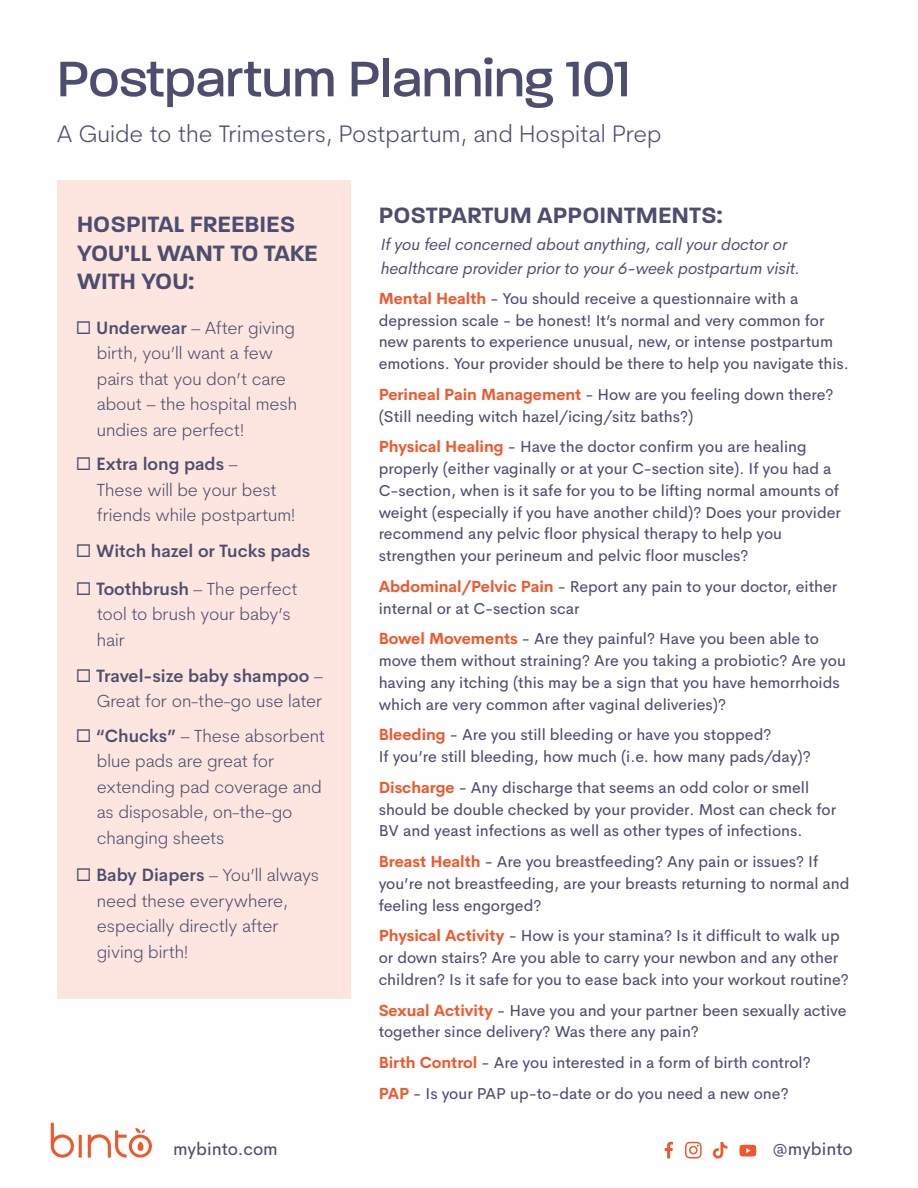
<style>
.page{position:relative;width:918px;height:1188px;background:#fff}
.page>*{position:absolute;margin:0;border:0;box-sizing:border-box;transform-origin:0 0}
.t1{font:500 54px "Paralucent";color:#4d4d6f}
.t2{font:600 24px/28.8px "Paralucent";color:#4d4d6f}
.t3{font:300 24px "Cerebri Sans Pro";color:#4d4d6f}
.t4{font:300 17.7px/25.5px "Cerebri Sans Pro";color:#4d4d6f}
.t5{font:600 17.7px "Cerebri Sans";color:#4d4d6f}
.t6{font:17.7px "Cerebri Sans";color:#4d4d6f}
.t7{font:italic 16.5px/24px "Cerebri Sans";color:#4d4d6f}
.t8{font:15.75px/21.8px "Cerebri Sans";color:#4d4d6f}
.s1{font-family:"Cerebri Sans";font-weight:600}
.s2{font-family:"Cerebri Sans Pro";font-weight:300}
.s3{font-weight:700;color:#ef582d}
</style>
<div class="page">
<div style="left:57px;top:181px;width:294px;height:818px;background:#fde6df"></div>
<svg style="left:51px;top:1123px;width:23px;height:35px"></svg>
<hr style="left:79px;top:1135px;width:3px;height:23px;background:#ee582b">
<svg style="left:88px;top:1128px;width:64px;height:30px"></svg>
<svg style="left:665px;top:1142px;width:8px;height:17px"></svg>
<svg style="left:685px;top:1142px;width:17px;height:17px"></svg>
<svg style="left:712px;top:1142px;width:15px;height:17px"></svg>
<svg style="left:739px;top:1145px;width:17px;height:12px"></svg>
<h1 class="t1" style="left:57px;top:47px;width:575px">Postpartum Planning 101</h1>
<h2 class="t3" style="left:57px;top:117px;width:606px">A Guide to the Trimesters, Postpartum, and Hospital Prep</h2>
<h2 class="t2" style="left:77px;top:210px;width:242px">HOSPITAL FREEBIES<br>YOU’LL WANT TO TAKE<br>WITH YOU:</h2>
<p class="t4" style="left:97px;top:314px;width:202px;text-indent:-21px">◻ <span class="s1">Underwear</span> – After giving birth, you’ll want a few pairs that you don’t care about – the hospital mesh undies are perfect!</p>
<p class="t5" style="left:76px;top:450px;width:163px">◻ Extra long pads <span class="s2">–</span></p>
<p class="t4" style="left:97px;top:476px;width:200px">These will be your best friends while postpartum!</p>
<p class="t5" style="left:76px;top:537px;width:236px">◻ Witch hazel or Tucks pads</p>
<p class="t4" style="left:97px;top:575px;width:202px;text-indent:-21px">◻ <span class="s1">Toothbrush</span> – The perfect tool to brush your baby’s hair</p>
<p class="t5" style="left:76px;top:661px;width:249px">◻ Travel-size baby shampoo <span class="s2">–</span></p>
<p class="t4" style="left:97px;top:688px;width:227px">Great for on-the-go use later</p>
<p class="t4" style="left:97px;top:722px;width:230px;text-indent:-21px">◻ <span class="s1">“Chucks”</span> – These absorbent blue pads are great for extending pad coverage and as disposable, on-the-go changing sheets</p>
<p class="t4" style="left:97px;top:862px;width:224px;text-indent:-21px">◻ <span class="s1">Baby Diapers</span> – You’ll always need these everywhere, especially directly after giving birth!</p>
<p class="t6" style="left:173px;top:1135px;width:106px">mybinto.com</p>
<h2 class="t2" style="left:379px;top:201px;width:345px">POSTPARTUM APPOINTMENTS:</h2>
<p class="t7" style="left:381px;top:231px;width:421px">If you feel concerned about anything, call your doctor or healthcare provider prior to your 6-week postpartum visit.</p>
<p class="t8" style="left:379px;top:286px;width:472px"><span class="s3">Mental Health</span> - You should receive a questionnaire with a depression scale - be honest! It’s normal and very common for new parents to experience unusual, new, or intense postpartum emotions. Your provider should be there to help you navigate this.</p>
<p class="t8" style="left:379px;top:382px;width:456px"><span class="s3">Perineal Pain Management</span> - How are you feeling down there? (Still needing witch hazel/icing/sitz baths?)</p>
<p class="t8" style="left:379px;top:435px;width:464px"><span class="s3">Physical Healing</span> - Have the doctor confirm you are healing properly (either vaginally or at your C-section site). If you had a C-section, when is it safe for you to be lifting normal amounts of weight (especially if you have another child)? Does your provider recommend any pelvic floor physical therapy to help you strengthen your perineum and pelvic floor muscles?</p>
<p class="t8" style="left:379px;top:574px;width:460px"><span class="s3">Abdominal/Pelvic Pain</span> - Report any pain to your doctor, either internal or at C-section scar</p>
<p class="t8" style="left:379px;top:627px;width:469px"><span class="s3">Bowel Movements</span> - Are they painful? Have you been able to move them without straining? Are you taking a probiotic? Are you having any itching (this may be a sign that you have hemorrhoids which are very common after vaginal deliveries)?</p>
<p class="t8" style="left:379px;top:723px;width:434px"><span class="s3">Bleeding</span> - Are you still bleeding or have you stopped?<br>If you’re still bleeding, how much (i.e. how many pads/day)?</p>
<p class="t8" style="left:379px;top:775px;width:459px"><span class="s3">Discharge</span> - Any discharge that seems an odd color or smell should be double checked by your provider. Most can check for<br>BV and yeast infections as well as other types of infections.</p>
<p class="t8" style="left:379px;top:849px;width:472px"><span class="s3">Breast Health</span> - Are you breastfeeding? Any pain or issues? If you’re not breastfeeding, are your breasts returning to normal and feeling less engorged?</p>
<p class="t8" style="left:379px;top:924px;width:472px"><span class="s3">Physical Activity</span> - How is your stamina? Is it difficult to walk up or down stairs? Are you able to carry your newbon and any other children? Is it safe for you to ease back into your workout routine?</p>
<p class="t8" style="left:379px;top:998px;width:469px"><span class="s3">Sexual Activity</span> - Have you and your partner been sexually active together since delivery? Was there any pain?</p>
<p class="t8" style="left:379px;top:1046px;width:434px;line-height:30.8px"><span class="s3">Birth Control</span> - Are you interested in a form of birth control?<br><span class="s3">PAP</span> - Is your PAP up-to-date or do you need a new one?</p>
<p class="t6" style="left:773px;top:1135px;width:82px">@mybinto</p>
</div>
